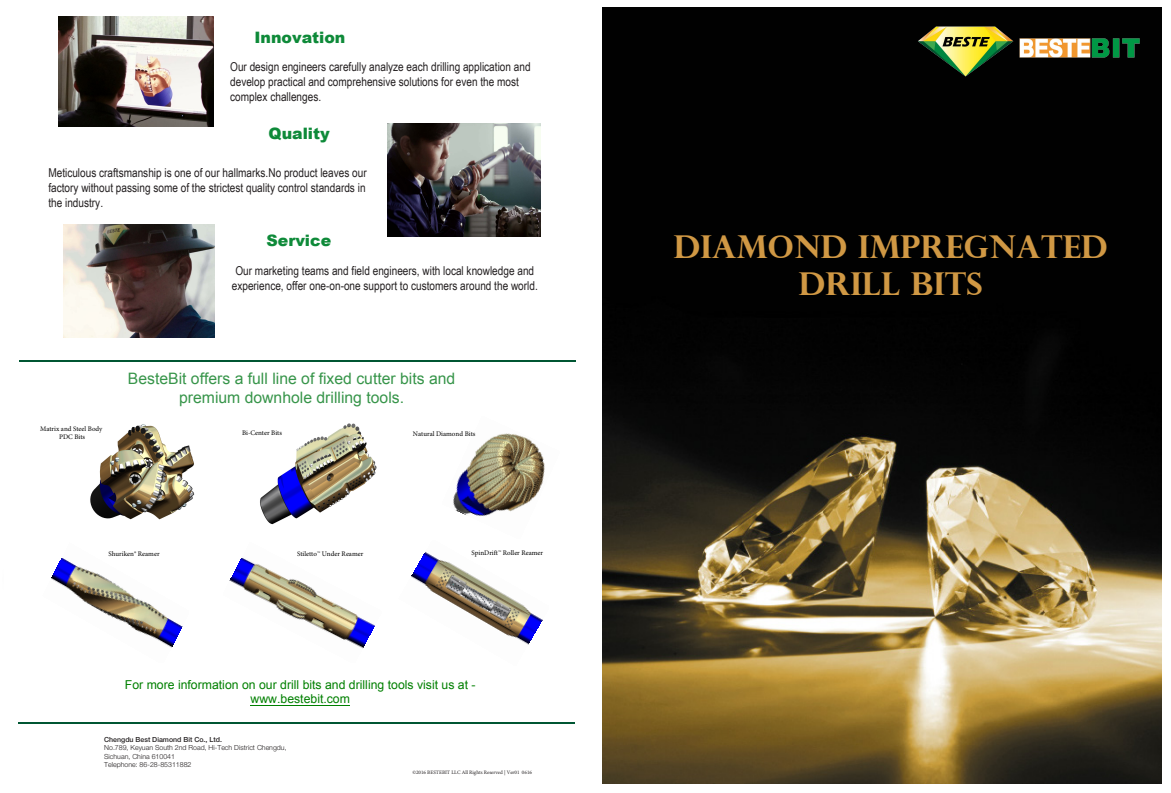
<style>
.page{position:relative;width:1171px;height:793px;background:#fff}
.page>*{position:absolute;margin:0;border:0;box-sizing:border-box;transform-origin:0 0}
.t1{font:700 31.5px/37.8px "Perpetua Titling";color:#d09844;text-align:center}
.t2{font:15.75px/18.9px "Arial";color:#37954a;text-align:center}
.t3{font:900 15.75px "Arial";color:#0e8a39}
.t4{font:12.25px/15px "Arial Narrow";color:#231f20}
.t5{font:12.25px/14.7px "Arial";color:#008000;text-align:center}
.t6{font:7px/8.4px "Minion Pro";color:#000;text-align:center}
.t7{font:300 7px/8.6px "Helvetica Neue LT Std";color:#231f20}
.t8{font:500 7px "Helvetica Neue LT Std";color:#231f20}
.t9{font:5.25px "Minion Pro";color:#231f20}
</style>
<div class="page">
<img style="left:603px;top:8px;width:558px;height:776px">
<img style="left:59px;top:17px;width:154px;height:110px">
<img style="left:388px;top:123px;width:153px;height:113px">
<img style="left:63px;top:225px;width:151px;height:112px">
<img style="left:260px;top:423px;width:117px;height:102px">
<img style="left:453px;top:433px;width:92px;height:84px">
<hr style="left:251px;top:705px;width:99px;height:1px;background:#008000">
<img style="left:913px;top:20px;width:232px;height:60px">
<img style="left:90px;top:424px;width:105px;height:96px">
<img style="left:411px;top:552px;width:132px;height:93px">
<img style="left:229px;top:558px;width:146px;height:91px">
<img style="left:51px;top:558px;width:132px;height:90px">
<img style="left:19px;top:360px;width:557px;height:1px">
<img style="left:19px;top:722px;width:556px;height:1px">
<p class="t3" style="left:254px;top:26px;width:93px">Innovation</p>
<p class="t4" style="left:230px;top:59px;width:302px">Our design engineers carefully analyze each drilling application and develop practical and comprehensive solutions for even the most complex challenges.</p>
<p class="t3" style="left:269px;top:122px;width:63px">Quality</p>
<p class="t4" style="left:48px;top:164px;width:320px;text-align:justify">Meticulous craftsmanship is one of our hallmarks.No product leaves our factory without passing some of the strictest quality control standards in the industry.</p>
<p class="t3" style="left:266px;top:229px;width:66px">Service</p>
<p class="t4" style="left:232px;top:262px;width:307px">Our marketing teams and field engineers, with local knowledge and experience, offer one-on-one support to customers around the world.</p>
<p class="t6" style="left:40px;top:424px;width:64px">Matrix and Steel Body<br>PDC Bits</p>
<p class="t2" style="left:128px;top:369px;width:329px">BesteBit offers a full line of fixed cutter bits and premium downhole drilling tools.</p>
<p class="t6" style="left:242px;top:428px;width:41px">Bi-Center Bits</p>
<p class="t6" style="left:413px;top:429px;width:64px">Natural Diamond Bits</p>
<p class="t6" style="left:109px;top:549px;width:53px">Shuriken® Reamer</p>
<p class="t6" style="left:297px;top:549px;width:68px">Stiletto™ Under Reamer</p>
<p class="t6" style="left:471px;top:548px;width:73px">SpinDrift™ Roller Reamer</p>
<p class="t5" style="left:125px;top:677px;width:352px">For more information on our drill bits and drilling tools visit us at - www.bestebit.com</p>
<p class="t8" style="left:104px;top:735px;width:119px">Chengdu Best Diamond Bit Co., Ltd.</p>
<p class="t7" style="left:104px;top:743px;width:184px">No.789, Keyuan South 2nd Road, Hi-Tech District Chengdu,<br>Sichuan, China 610041<br>Telephone: 86-28-85311882</p>
<p class="t9" style="left:412px;top:768px;width:121px">©2016 BESTEBIT LLC All Rights Reserved | Ver01 0616</p>
<h1 class="t1" style="left:674px;top:227px;width:435px">DIAMOND IMPREGNATED<br>DRILL BITS</h1>
</div>
